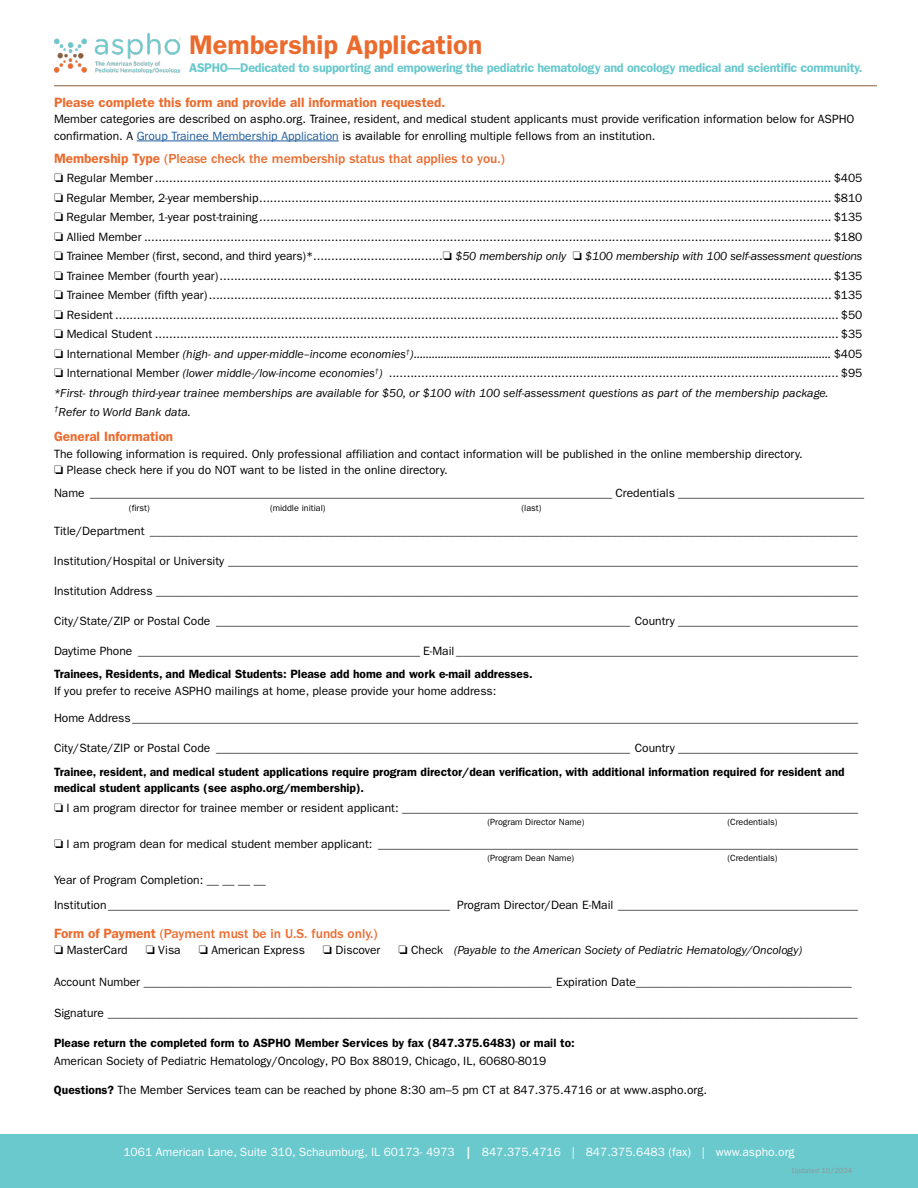
<style>
.page{position:relative;width:918px;height:1188px;background:#fff}
.page>*{position:absolute;margin:0;border:0;box-sizing:border-box;transform-origin:0 0}
.t1{font:600 27px "ITC Franklin Gothic Std";color:#eb6b2e}
.t2{font:500 13.5px "ITC Franklin Gothic Std";color:#eb6b2e}
.t3{font:600 13.5px "ITC Franklin Gothic Std";color:#eb6b2e}
.t4{font:600 12.6px "ITC Franklin Gothic Std";letter-spacing:-.025em;color:#69c9cd}
.t5{font:12px/16.5px "ITC Franklin Gothic Std";color:#000}
.t6{font:italic 12px/19.2px "ITC Franklin Gothic Std";color:#000}
.t7{font:600 12px/16.5px "ITC Franklin Gothic Std";color:#000}
.t8{font:12px "ITC Franklin Gothic Std";color:#fff}
.t9{font:9px "ITC Franklin Gothic Std";color:#000}
.t10{font:7.5px "ITC Franklin Gothic Std";color:#939598}
.s1{color:#215e9e}
.s2{font-weight:600}
.s3{font-style:italic}
.s4{font-style:normal}
.s5{font-weight:500}
</style>
<div class="page">
<hr style="left:137px;top:141px;width:202px;height:1px;background:#215e9e">
<img style="left:54px;top:34px;width:126px;height:39px">
<hr style="left:54px;top:85px;width:823px;height:1px;background:#8a5e3b">
<div style="left:0;top:1134px;width:918px;height:54px;background:#69c9cd"></div>
<h1 class="t1" style="left:189px;top:29px;width:295px">Membership Application</h1>
<p class="t4" style="left:189px;top:60px;width:675px">ASPHO—Dedicated to supporting and empowering the pediatric hematology and oncology medical and scientific community.</p>
<p class="t3" style="left:54px;top:94px;width:393px">Please complete this form and provide all information requested.</p>
<p class="t5" style="left:54px;top:111px;width:802px">Member categories are described on aspho.org. Trainee, resident, and medical student applicants must provide verification information below for ASPHO confirmation. A <span class="s1">Group Trainee Membership Application</span> is available for enrolling multiple fellows from an institution.</p>
<p class="t2" style="left:54px;top:151px;width:452px"><span class="s2">Membership Type</span> (Please check the membership status that applies to you.)</p>
<p class="t5" style="left:54px;top:170px;width:810px">□ Regular Member ............................................................................................................................................................................................ $405</p>
<p class="t5" style="left:54px;top:190px;width:810px">□ Regular Member, 2-year membership............................................................................................................................................................... $810</p>
<p class="t5" style="left:54px;top:209px;width:810px">□ Regular Member, 1-year post-training............................................................................................................................................................... $135</p>
<p class="t5" style="left:54px;top:229px;width:810px">□ Allied Member ............................................................................................................................................................................................... $180</p>
<p class="t5" style="left:54px;top:248px;width:810px">□ Trainee Member (first, second, and third years)*....................................□ <span class="s3">$50 membership only</span> □ <span class="s3">$100 membership with 100 self-assessment questions</span></p>
<p class="t5" style="left:54px;top:268px;width:810px">□ Trainee Member (fourth year).......................................................................................................................................................................... $135</p>
<p class="t5" style="left:54px;top:287px;width:810px">□ Trainee Member (fifth year)............................................................................................................................................................................. $135</p>
<p class="t5" style="left:54px;top:307px;width:810px">□ Resident ......................................................................................................................................................................................................... $50</p>
<p class="t5" style="left:54px;top:326px;width:810px">□ Medical Student .............................................................................................................................................................................................. $35</p>
<p class="t6" style="left:54px;top:345px;width:810px">□ <span class="s4">International Member</span> (high- and upper-middle–income economies<sup>†</sup>)........................................................................................................................................... <span class="s4">$405</span></p>
<p class="t6" style="left:54px;top:364px;width:810px">□ <span class="s4">International Member</span> (lower middle-/low-income economies<sup>†</sup>) <span class="s4">............................................................................................................................. $95 </span>*First- through third-year trainee memberships are available for $50, or $100 with 100 self-assessment questions as part of the membership package. <sup>†</sup>Refer to World Bank data.</p>
<p class="t3" style="left:54px;top:429px;width:121px">General Information</p>
<p class="t5" style="left:54px;top:445px;width:750px">The following information is required. Only professional affiliation and contact information will be published in the online membership directory.</p>
<p class="t5" style="left:54px;top:459px;width:811px;line-height:23.2px">□ Please check here if you do NOT want to be listed in the online directory.<br>Name _______________________________________________________________________________________ Credentials _______________________________</p>
<p class="t9" style="left:129px;top:503px;width:22px">(first)</p>
<p class="t9" style="left:270px;top:503px;width:57px">(middle initial)</p>
<p class="t9" style="left:522px;top:503px;width:21px">(last)</p>
<p class="t5" style="left:54px;top:523px;width:805px">Title/Department ______________________________________________________________________________________________________________________</p>
<p class="t5" style="left:54px;top:553px;width:806px">Institution/Hospital or University _________________________________________________________________________________________________________</p>
<p class="t5" style="left:54px;top:583px;width:805px">Institution Address _____________________________________________________________________________________________________________________</p>
<p class="t5" style="left:54px;top:613px;width:805px">City/State/ZIP or Postal Code _____________________________________________________________________ Country ______________________________</p>
<p class="t5" style="left:54px;top:643px;width:805px">Daytime Phone _______________________________________________ E-Mail ___________________________________________________________________</p>
<p class="t7" style="left:54px;top:666px;width:480px">Trainees, Residents, and Medical Students: Please add home and work e-mail addresses.</p>
<p class="t5" style="left:54px;top:682px;width:444px">If you prefer to receive ASPHO mailings at home, please provide your home address:</p>
<p class="t5" style="left:54px;top:709px;width:805px">Home Address_________________________________________________________________________________________________________________________</p>
<p class="t5" style="left:54px;top:739px;width:805px">City/State/ZIP or Postal Code _____________________________________________________________________ Country ______________________________</p>
<p class="t7" style="left:54px;top:763px;width:792px">Trainee, resident, and medical student applications require program director/dean verification, with additional information required for resident and medical student applicants (see aspho.org/membership).</p>
<p class="t5" style="left:54px;top:799px;width:805px">□ I am program director for trainee member or resident applicant: ____________________________________________________________________________</p>
<p class="t9" style="left:488px;top:817px;width:99px">(Program Director Name)</p>
<p class="t9" style="left:728px;top:817px;width:52px">(Credentials)</p>
<p class="t5" style="left:54px;top:835px;width:805px">□ I am program dean for medical student member applicant: ________________________________________________________________________________</p>
<p class="t9" style="left:488px;top:853px;width:88px">(Program Dean Name)</p>
<p class="t9" style="left:728px;top:853px;width:52px">(Credentials)</p>
<p class="t5" style="left:54px;top:867px;width:805px;line-height:25.5px">Year of Program Completion: __ __ __ __<br>Institution_________________________________________________________ Program Director/Dean E-Mail ________________________________________</p>
<p class="t2" style="left:54px;top:926px;width:325px"><span class="s2">Form of Payment</span> (Payment must be in U.S. funds only.)</p>
<p class="t5" style="left:54px;top:942px;width:75px">□ MasterCard</p>
<p class="t5" style="left:146px;top:942px;width:37px">□ Visa</p>
<p class="t5" style="left:199px;top:942px;width:108px">□ American Express</p>
<p class="t5" style="left:323px;top:942px;width:59px">□ Discover</p>
<p class="t6" style="left:398px;top:941px;width:405px">□ <span class="s4">Check</span> (Payable to the American Society of Pediatric Hematology/Oncology)</p>
<p class="t5" style="left:54px;top:973px;width:799px">Account Number ____________________________________________________________________ Expiration Date____________________________________</p>
<p class="t5" style="left:54px;top:1005px;width:805px">Signature _____________________________________________________________________________________________________________________________</p>
<p class="t7" style="left:54px;top:1035px;width:522px">Please return the completed form to ASPHO Member Services by fax (847.375.6483) or mail to:</p>
<p class="t5" style="left:54px;top:1053px;width:494px">American Society of Pediatric Hematology/Oncology, PO Box 88019, Chicago, IL, 60680-8019</p>
<p class="t5" style="left:54px;top:1082px;width:655px"><span class="s2">Questions?</span> The Member Services team can be reached by phone 8:30 am–5 pm CT at 847.375.4716 or at www.aspho.org.</p>
<p class="t8" style="left:123px;top:1145px;width:673px">1061 American Lane, Suite 310, Schaumburg, IL 60173- 4973 <span class="s5">|</span> 847.375.4716 | 847.375.6483 (fax) | www.aspho.org</p>
<p class="t10" style="left:792px;top:1166px;width:62px">Updated 10/2024</p>
</div>
